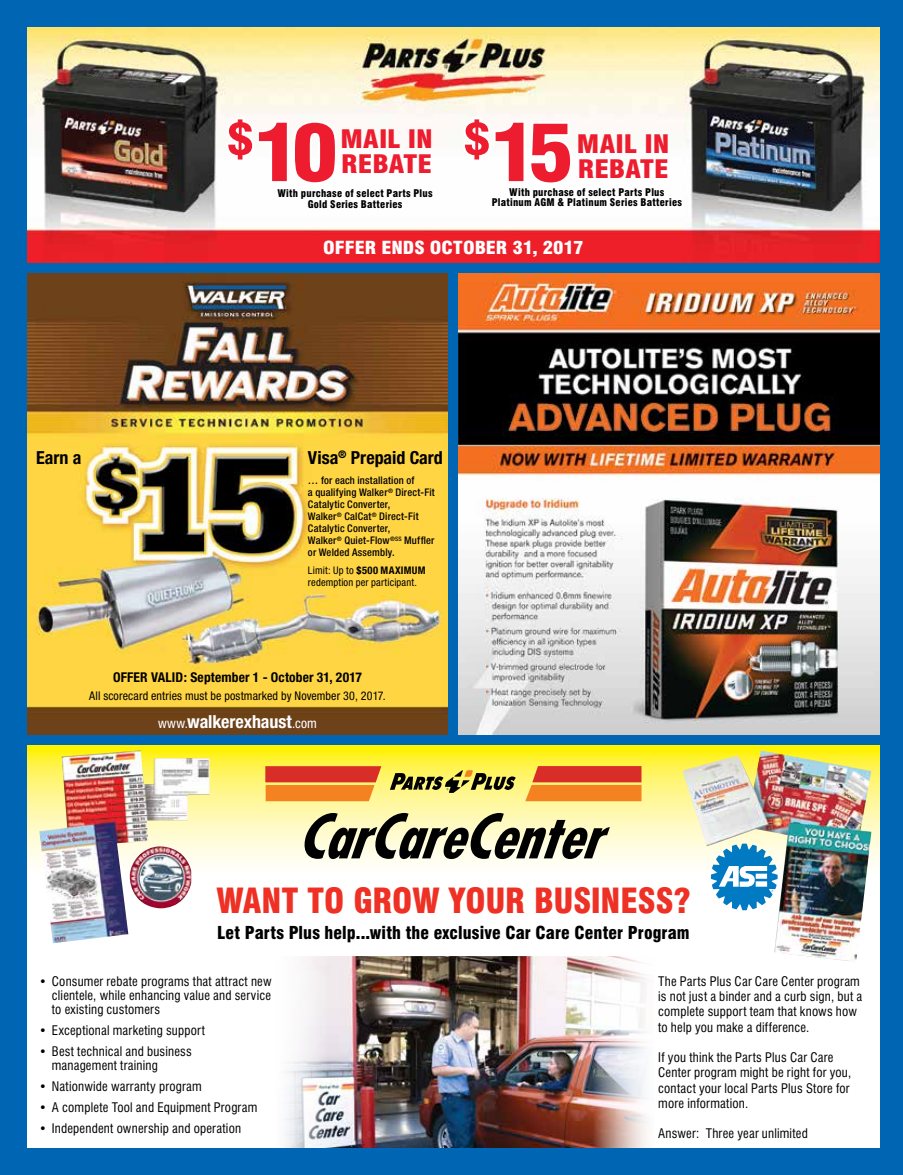
<style>
.page{position:relative;width:903px;height:1175px;background:#fff}
.page>*{position:absolute;margin:0;border:0;box-sizing:border-box;transform-origin:0 0}
.t1{font:900 condensed 77.1px "Swiss 721 BT";color:#ed1c2e;scale:1.14 1}
.t2{font:900 condensed 33.75px "Swiss 721 BT";letter-spacing:-.01em;color:#ee3124}
.t3{font:900 condensed 24.9px/24.9px "Swiss 721 BT";color:#ed1c2e;scale:1.14 1}
.t4{font:700 condensed 18px "Helvetica Neue";color:#000}
.t5{font:700 condensed 18px "Helvetica Neue";letter-spacing:-.005em;color:#fff}
.t6{font:900 condensed 17.55px "Swiss 721 BT";letter-spacing:-.005em;color:#fff;scale:1.11 1}
.t7{font:900 condensed 17.4px "Swiss 721 BT";letter-spacing:.005em;color:#000}
.t8{font:700 condensed 13.5px "Helvetica Neue";letter-spacing:.01em;color:#000}
.t9{font:condensed 12.9px/15.1px "Swiss 721 BT";letter-spacing:.015em;color:#000}
.t10{font:condensed 12px "Helvetica Neue";letter-spacing:.01em;color:#000}
.t11{font:500 condensed 10.5px/12px "Helvetica Neue";letter-spacing:.015em;color:#000}
.t12{font:condensed 10.5px/12px "Helvetica Neue";letter-spacing:.015em;color:#000}
.t13{font:900 condensed 10.35px/10.4px "Swiss 721 BT";letter-spacing:.025em;color:#000;text-align:center}
.s1{font-weight:700}
.s2{font-weight:400;font-size:13.5px}
</style>
<div class="page">
<div style="left:0;top:0;width:903px;height:1174px;background:#0066b3"></div>
<div style="left:27px;top:745px;width:853px;height:403px;background:#fff"></div>
<img style="left:27px;top:273px;width:421px;height:461px">
<img style="left:459px;top:273px;width:421px;height:461px">
<img style="left:27px;top:27px;width:853px;height:235px">
<div style="left:224px;top:115px;width:116px;height:72px;background:#fefefe"></div>
<div style="left:461px;top:115px;width:113px;height:72px;background:#fefefe"></div>
<svg style="left:27px;top:745px;width:853px;height:120px;background:#fef67f"></svg>
<svg style="left:265px;top:766px;width:116px;height:35px;background:#e96a2f"></svg>
<svg style="left:525px;top:766px;width:116px;height:35px;background:#ea6c2d"></svg>
<svg style="left:302px;top:813px;width:308px;height:46px;background:#939176"></svg>
<svg style="left:390px;top:769px;width:126px;height:24px;background:#a69e48"></svg>
<img style="left:39px;top:750px;width:171px;height:193px">
<img style="left:682px;top:750px;width:189px;height:211px">
<img style="left:284px;top:956px;width:363px;height:192px">
<h1 class="t1" style="left:227px;top:107px;width:99px"><sup>$</sup>10</h1>
<h3 class="t3" style="left:340px;top:126px;width:83px">MAIL IN<br>REBATE</h3>
<p class="t13" style="left:277px;top:188px;width:157px">With purchase of select Parts Plus<br>Gold Series Batteries</p>
<h1 class="t1" style="left:463px;top:107px;width:99px"><sup>$</sup>15</h1>
<h3 class="t3" style="left:577px;top:132px;width:83px">MAIL IN<br>REBATE</h3>
<p class="t13" style="left:492px;top:187px;width:192px">With purchase of select Parts Plus<br>Platinum AGM &amp; Platinum Series Batteries</p>
<h3 class="t6" style="left:323px;top:237px;width:236px">OFFER ENDS OCTOBER 31, 2017</h3>
<h3 class="t4" style="left:36px;top:446px;width:47px">Earn a</h3>
<h3 class="t4" style="left:308px;top:446px;width:136px">Visa<sup>®</sup> Prepaid Card</h3>
<p class="t11" style="left:308px;top:474px;width:128px">… for each installation of<br>a qualifying Walker<sup>®</sup> Direct-Fit<br>Catalytic Converter,<br>Walker<sup>®</sup> CalCat<sup>®</sup> Direct-Fit<br>Catalytic Converter,<br>Walker<sup>®</sup> Quiet-Flow<sup>®SS</sup> Muffler or Welded Assembly.</p>
<p class="t12" style="left:308px;top:564px;width:119px">Limit: Up to <span class="s1">$500 MAXIMUM </span>redemption per participant.</p>
<p class="t8" style="left:113px;top:669px;width:250px">OFFER VALID: September 1 - October 31, 2017</p>
<p class="t10" style="left:89px;top:689px;width:298px">All scorecard entries must be postmarked by November 30, 2017.</p>
<h3 class="t5" style="left:158px;top:710px;width:160px"><span class="s2">www.</span>walkerexhaust<span class="s2">.com</span></h3>
<h2 class="t2" style="left:216px;top:881px;width:476px">WANT TO GROW YOUR BUSINESS?</h2>
<h3 class="t7" style="left:217px;top:921px;width:474px">Let Parts Plus help...with the exclusive Car Care Center Program</h3>
<p class="t9" style="left:52px;top:974px;width:221px;line-height:14.1px;text-align:justify;text-indent:-13px">• Consumer rebate programs that attract new clientele, while enhancing value and service to existing customers</p>
<p class="t9" style="left:39px;top:1022px;width:167px">• Exceptional marketing support</p>
<p class="t9" style="left:52px;top:1044px;width:141px;line-height:14.1px;text-indent:-13px">• Best technical and business management training</p>
<p class="t9" style="left:39px;top:1079px;width:164px">• Nationwide warranty program</p>
<p class="t9" style="left:39px;top:1100px;width:220px">• A complete Tool and Equipment Program</p>
<p class="t9" style="left:39px;top:1121px;width:204px">• Independent ownership and operation</p>
<p class="t9" style="left:658px;top:973px;width:206px">The Parts Plus Car Care Center program is not just a binder and a curb sign, but a complete support team that knows how to help you make a difference.</p>
<p class="t9" style="left:658px;top:1049px;width:195px">If you think the Parts Plus Car Care<br>Center program might be right for you, contact your local Parts Plus Store for more information.</p>
<p class="t9" style="left:658px;top:1126px;width:151px">Answer: Three year unlimited</p>
</div>
